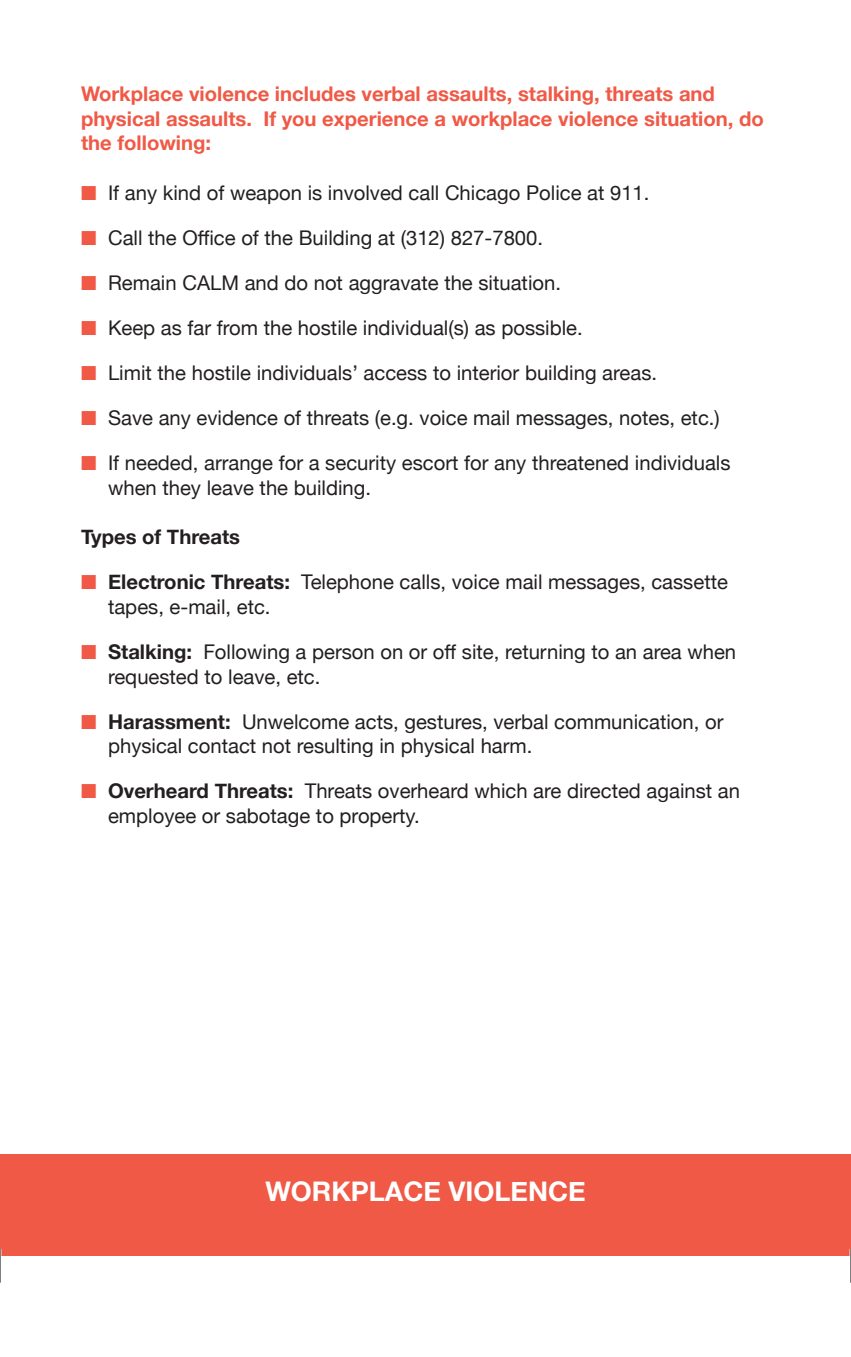
<style>
.page{position:relative;width:851px;height:1357px;background:#fff}
.page>*{position:absolute;margin:0;border:0;box-sizing:border-box;transform-origin:0 0}
.t1{font:700 27px "Helvetica Neue";color:#fff}
.t2{font:20.25px/24.8px "Helvetica Neue";color:#231f20}
.t3{font:700 20.25px/24.8px "Helvetica Neue";color:#f05946}
.t4{font:700 20.25px "Helvetica Neue";color:#231f20}
.s1{color:#f05946}
.s2{font-weight:700}
</style>
<div class="page">
<div style="left:0;top:1154px;width:850px;height:101px;background:#f05946"></div>
<hr style="left:849px;top:1249px;width:1px;height:33px;background:#fff">
<hr style="left:0;top:1249px;width:1px;height:33px;background:#000">
<hr style="left:850px;top:1249px;width:1px;height:33px;background:#000">
<p class="t3" style="left:81px;top:80px;width:684px">Workplace violence includes verbal assaults, stalking, threats and physical assaults. If you experience a workplace violence situation, do the following:</p>
<p class="t2" style="left:81px;top:179px;width:570px"><span class="s1">■</span> If any kind of weapon is involved call Chicago Police at 911.</p>
<p class="t2" style="left:81px;top:224px;width:463px"><span class="s1">■</span> Call the Office of the Building at (312) 827-7800.</p>
<p class="t2" style="left:81px;top:269px;width:481px"><span class="s1">■</span> Remain CALM and do not aggravate the situation.</p>
<p class="t2" style="left:81px;top:314px;width:503px"><span class="s1">■</span> Keep as far from the hostile individual(s) as possible.</p>
<p class="t2" style="left:81px;top:359px;width:577px"><span class="s1">■</span> Limit the hostile individuals’ access to interior building areas.</p>
<p class="t2" style="left:81px;top:404px;width:640px"><span class="s1">■</span> Save any evidence of threats (e.g. voice mail messages, notes, etc.)</p>
<p class="t2" style="left:108px;top:449px;width:624px;text-indent:-27px"><span class="s1">■</span> If needed, arrange for a security escort for any threatened individuals when they leave the building.</p>
<p class="t4" style="left:81px;top:518px;width:161px">Types of Threats</p>
<p class="t2" style="left:108px;top:568px;width:621px;text-indent:-27px"><span class="s1">■</span> <span class="s2">Electronic Threats:</span> Telephone calls, voice mail messages, cassette tapes, e-mail, etc.</p>
<p class="t2" style="left:108px;top:638px;width:629px;text-indent:-27px"><span class="s1">■</span> <span class="s2">Stalking:</span> Following a person on or off site, returning to an area when requested to leave, etc.</p>
<p class="t2" style="left:108px;top:707px;width:617px;text-indent:-27px"><span class="s1">■</span> <span class="s2">Harassment:</span> Unwelcome acts, gestures, verbal communication, or physical contact not resulting in physical harm.</p>
<p class="t2" style="left:108px;top:777px;width:633px;text-indent:-27px"><span class="s1">■</span> <span class="s2">Overheard Threats:</span> Threats overheard which are directed against an employee or sabotage to property.</p>
<h1 class="t1" style="left:265px;top:1167px;width:322px">WORKPLACE VIOLENCE</h1>
</div>
